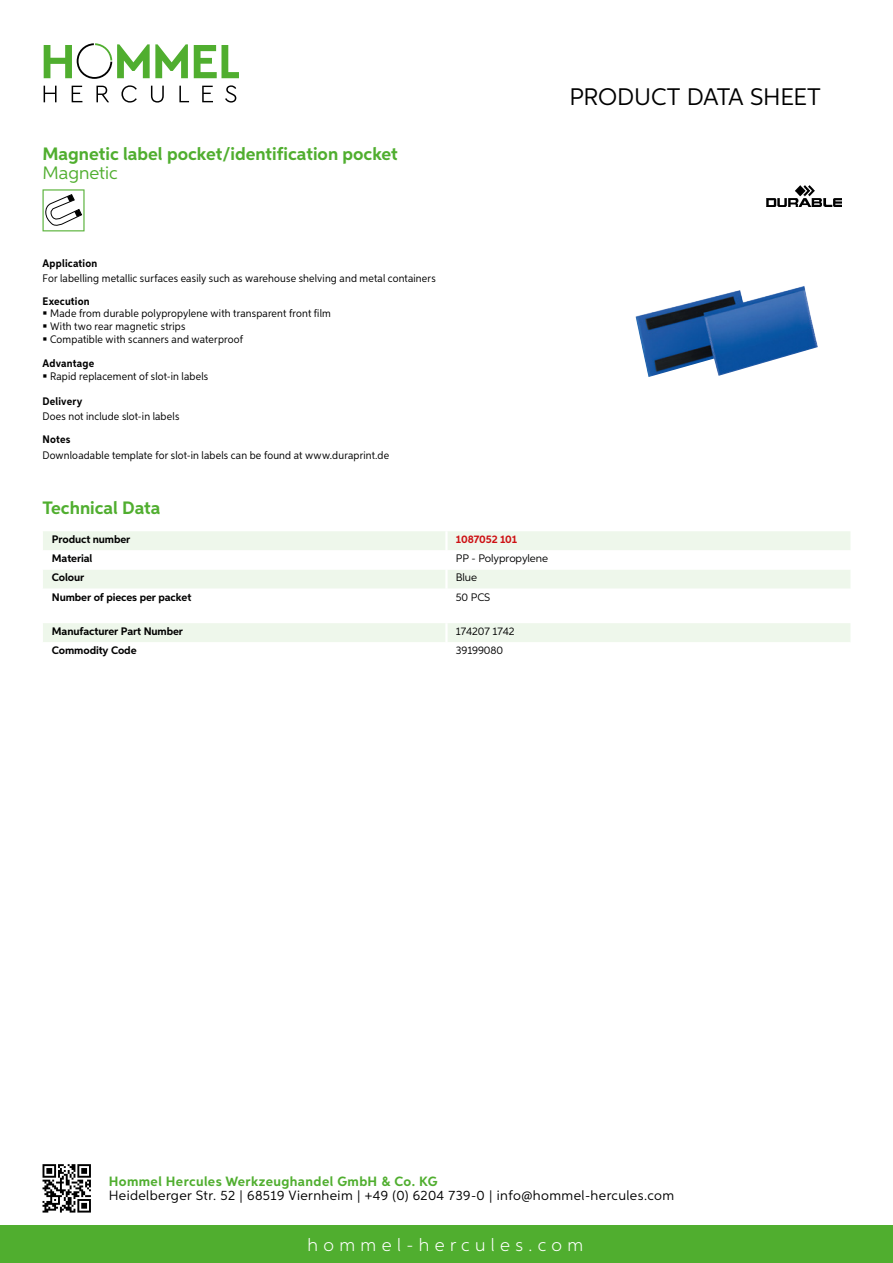
<style>
.page{position:relative;width:893px;height:1263px;background:#fff}
.page>*{position:absolute;margin:0;border:0;box-sizing:border-box;transform-origin:0 0}
.t1{font:24px "Aspira";letter-spacing:-.01em;color:#000}
.t2{font:700 18px "Aspira";color:#50ae2f}
.t3{font:300 18px "Aspira";letter-spacing:.3em;color:#fff}
.t4{font:18px "Aspira";color:#50ae2f}
.t5{font:13.5px "Aspira";letter-spacing:.03em;color:#000}
.t6{font:700 13.5px "Aspira";letter-spacing:.03em;color:#50ae2f}
.t7{font:10.95px/12.8px "Aspira Nar";letter-spacing:.015em;color:#000}
.t8{font:700 10.95px "Aspira";letter-spacing:-.01em;color:#000}
.t9{font:10.95px "Aspira";letter-spacing:-.01em;color:#000}
.t10{font:700 10.95px "Aspira Nar";letter-spacing:.015em;color:#000}
.t11{font:700 10.95px "Aspira";letter-spacing:-.01em;color:#cd1013}
</style>
<div class="page">
<div style="left:0;top:1226px;width:893px;height:37px;background:#50ae2f"></div>
<svg style="left:43px;top:1164px;width:48px;height:48px"></svg>
<svg style="left:194px;top:45px;width:45px;height:33px"></svg>
<svg style="left:44px;top:43px;width:144px;height:36px"></svg>
<svg style="left:44px;top:86px;width:13px;height:16px"></svg>
<svg style="left:72px;top:86px;width:10px;height:16px"></svg>
<svg style="left:96px;top:86px;width:13px;height:16px"></svg>
<svg style="left:121px;top:85px;width:16px;height:18px"></svg>
<svg style="left:151px;top:86px;width:13px;height:17px"></svg>
<svg style="left:179px;top:86px;width:10px;height:16px"></svg>
<svg style="left:202px;top:86px;width:11px;height:16px"></svg>
<svg style="left:225px;top:85px;width:11px;height:18px"></svg>
<div style="left:43px;top:531px;width:807px;height:19px;background:#eef7eb"></div>
<div style="left:43px;top:570px;width:807px;height:18px;background:#eef7eb"></div>
<hr style="left:445px;top:531px;width:3px;height:19px;background:#fff">
<hr style="left:445px;top:569px;width:3px;height:20px;background:#fff">
<div style="left:43px;top:623px;width:807px;height:19px;background:#eef7eb"></div>
<svg style="left:43px;top:189px;width:42px;height:42px"></svg>
<img style="left:635px;top:286px;width:183px;height:91px">
<img style="left:766px;top:185px;width:76px;height:22px">
<h2 class="t2" style="left:43px;top:142px;width:357px">Magnetic label pocket/identification pocket</h2>
<h2 class="t4" style="left:43px;top:162px;width:77px">Magnetic</h2>
<h1 class="t1" style="left:569px;top:82px;width:253px">Product data sh eet</h1>
<p class="t10" style="left:43px;top:257px;width:56px">Application</p>
<p class="t7" style="left:43px;top:272px;width:395px">For labelling metallic surfaces easily such as warehouse shelving and metal containers</p>
<p class="t10" style="left:43px;top:294px;width:49px">Execution</p>
<p class="t7" style="left:50px;top:307px;width:282px">Made from durable polypropylene with transparent front film<br>With two rear magnetic strips<br>Compatible with scanners and waterproof</p>
<p class="t10" style="left:43px;top:357px;width:53px">Advantage</p>
<p class="t7" style="left:50px;top:370px;width:160px">Rapid replacement of slot-in labels</p>
<p class="t10" style="left:43px;top:395px;width:41px">Delivery</p>
<p class="t7" style="left:43px;top:410px;width:138px">Does not include slot-in labels</p>
<p class="t10" style="left:43px;top:433px;width:29px">Notes</p>
<p class="t7" style="left:43px;top:448px;width:348px">Downloadable template for slot-in labels can be found at www.duraprint.de</p>
<h2 class="t2" style="left:43px;top:497px;width:120px">Technical Data</h2>
<p class="t8" style="left:52px;top:533px;width:80px">Product number</p>
<p class="t11" style="left:456px;top:533px;width:63px">1087052 101</p>
<p class="t8" style="left:52px;top:552px;width:42px">Material</p>
<p class="t9" style="left:456px;top:552px;width:94px">PP - Polypropylene</p>
<p class="t8" style="left:52px;top:571px;width:34px">Colour</p>
<p class="t9" style="left:456px;top:571px;width:23px">Blue</p>
<p class="t8" style="left:52px;top:590px;width:141px">Number of pieces per packet</p>
<p class="t9" style="left:456px;top:590px;width:36px">50 PCS</p>
<p class="t8" style="left:52px;top:625px;width:133px">Manufacturer Part Number</p>
<p class="t9" style="left:456px;top:625px;width:60px">174207 1742</p>
<p class="t8" style="left:52px;top:644px;width:86px">Commodity Code</p>
<p class="t9" style="left:456px;top:644px;width:49px">39199080</p>
<p class="t6" style="left:109px;top:1172px;width:330px">Hommel Hercules Werkzeughandel GmbH &amp; Co. KG</p>
<p class="t5" style="left:109px;top:1187px;width:567px">Heidelberger Str. 52 | 68519 Viernheim | +49 (0) 6204 739-0 | info@hommel-hercules.com</p>
<h2 class="t3" style="left:307px;top:1234px;width:277px">hommel-hercules.com</h2>
</div>
